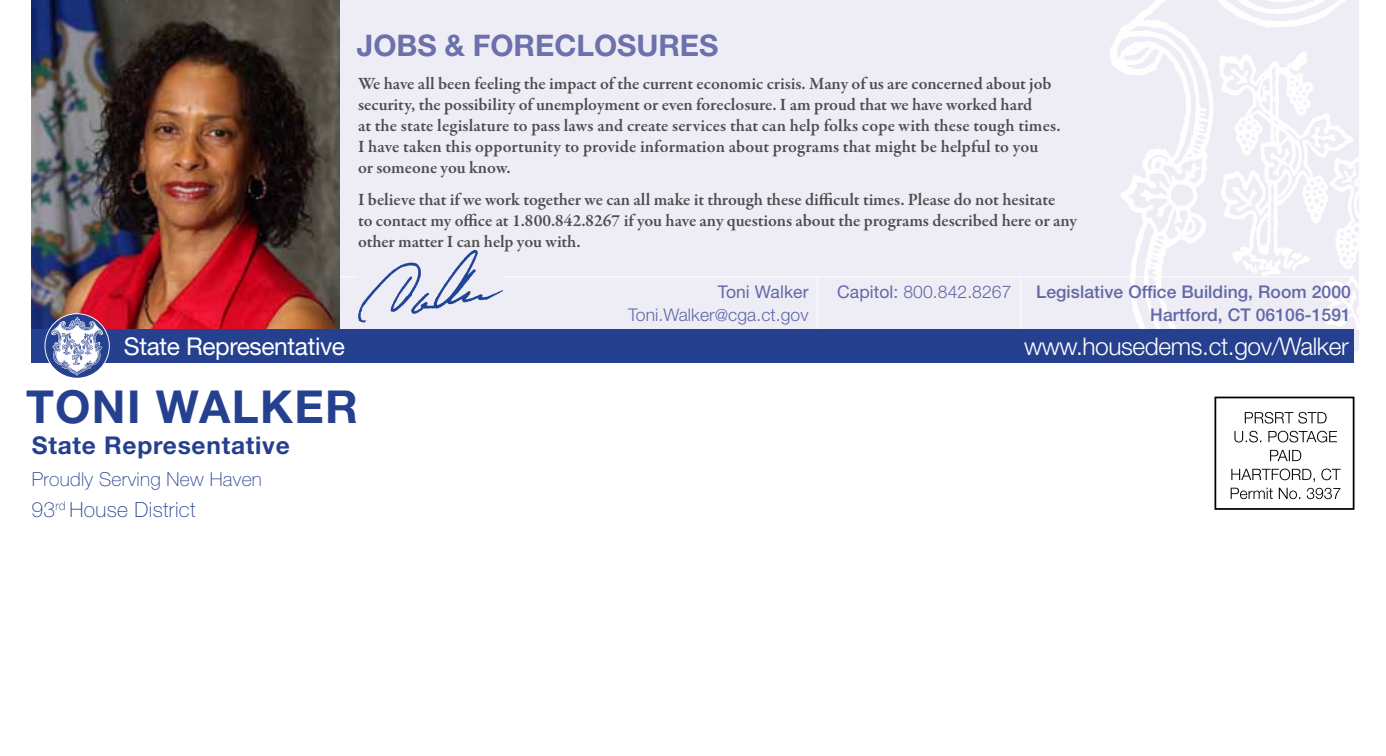
<style>
.page{position:relative;width:1386px;height:756px;background:#fff}
.page>*{position:absolute;margin:0;border:0;box-sizing:border-box;transform-origin:0 0}
.t1{font:700 45.5px "Helvetica Neue LT Std";letter-spacing:.03em;color:#25408f}
.t2{font:700 29.75px "Helvetica Neue LT Std";color:#6c70ab}
.t3{font:24.5px "Helvetica Neue LT Std";letter-spacing:-.015em;color:#fff}
.t4{font:700 24.5px "Helvetica Neue LT Std";letter-spacing:.03em;color:#25408f}
.t5{font:300 24.32px "Helvetica Neue LT Std";letter-spacing:-.015em;color:#fff}
.t6{font:100 21px "Helvetica Neue LT Std";letter-spacing:.015em;color:#25408f}
.t7{font:100 19.25px "Helvetica Neue LT Std";letter-spacing:.015em;color:#25408f}
.t8{font:600 17.5px/21px "Garamond Premr Pro";color:#4d4d4f}
.t9{font:500 17.5px/22.8px "Helvetica Neue LT Std";letter-spacing:.005em;color:#6168a6;text-align:right}
.t10{font:300 17.5px/22.8px "Helvetica Neue LT Std";letter-spacing:.005em;color:#6168a6;text-align:right}
.s1{font-weight:400}
.s2{font-size:16.62px}
</style>
<div class="page">
<div style="left:340px;top:0;width:1019px;height:351px;background:#eeedf5"></div>
<hr style="left:323px;top:276px;width:1031px;height:1px;background:#fff">
<svg style="left:1109px;top:0;width:250px;height:329px;fill:#eeedf5"></svg>
<svg style="left:1217px;top:51px;width:142px;height:278px"></svg>
<svg style="left:1231px;top:488px;width:109px;height:11px"></svg>
<svg style="left:1231px;top:469px;width:110px;height:13px"></svg>
<svg style="left:1270px;top:450px;width:31px;height:11px"></svg>
<svg style="left:1234px;top:431px;width:103px;height:11px"></svg>
<svg style="left:1245px;top:412px;width:82px;height:12px"></svg>
<div style="left:1214px;top:397px;width:140px;height:113px;border:2px solid #000"></div>
<img style="left:32px;top:0;width:308px;height:329px">
<div style="left:358px;top:250px;width:145px;height:79px;background:#eeedf5"></div>
<svg style="left:358px;top:250px;width:145px;height:72px"></svg>
<hr style="left:817px;top:277px;width:1px;height:65px;background:#fff">
<hr style="left:1021px;top:277px;width:1px;height:65px;background:#fff">
<div style="left:32px;top:329px;width:1322px;height:34px;background:#25408f"></div>
<svg style="left:45px;top:313px;width:65px;height:66px"></svg>
<svg style="left:45px;top:314px;width:64px;height:64px"></svg>
<svg style="left:51px;top:317px;width:52px;height:59px;background:#9aa3c7"></svg>
<h2 class="t2" style="left:357px;top:27px;width:363px">JOBS &amp; FORECLOSURES</h2>
<p class="t8" style="left:358px;top:74px;width:704px">We have all been feeling the impact of the current economic crisis. Many of us are concerned about job security, the possibility of unemployment or even foreclosure. I am proud that we have worked hard<br>at the state legislature to pass laws and create services that can help folks cope with these tough times.<br>I have taken this opportunity to provide information about programs that might be helpful to you<br>or someone you know.</p>
<p class="t8" style="left:358px;top:189px;width:720px">I believe that if we work together we can all make it through these difficult times. Please do not hesitate<br>to contact my office at 1.800.842.8267 if you have any questions about the programs described here or any other matter I can help you with.</p>
<p class="t10" style="left:628px;top:280px;width:182px"><span class="s1">Toni Walker<br></span>Toni.Walker<span class="s2">@</span>cga.ct.gov</p>
<p class="t10" style="left:837px;top:280px;width:176px"><span class="s1">Capitol:</span> 800.842.8267</p>
<p class="t9" style="left:1036px;top:280px;width:316px">Legislative Office Building, Room 2000<br>Hartford, CT 06106-1591</p>
<h3 class="t3" style="left:124px;top:331px;width:223px">State Representative</h3>
<h3 class="t5" style="left:1024px;top:331px;width:326px">www.housedems.ct.gov/Walker</h3>
<h1 class="t1" style="left:26px;top:379px;width:334px">TONI WALKER</h1>
<h3 class="t4" style="left:32px;top:431px;width:260px">STATE REPRESENTATIVE</h3>
<p class="t7" style="left:32px;top:468px;width:232px">Proudly Serving New Haven</p>
<p class="t6" style="left:31px;top:498px;width:166px">93<sup>rd</sup> House District</p>
</div>
